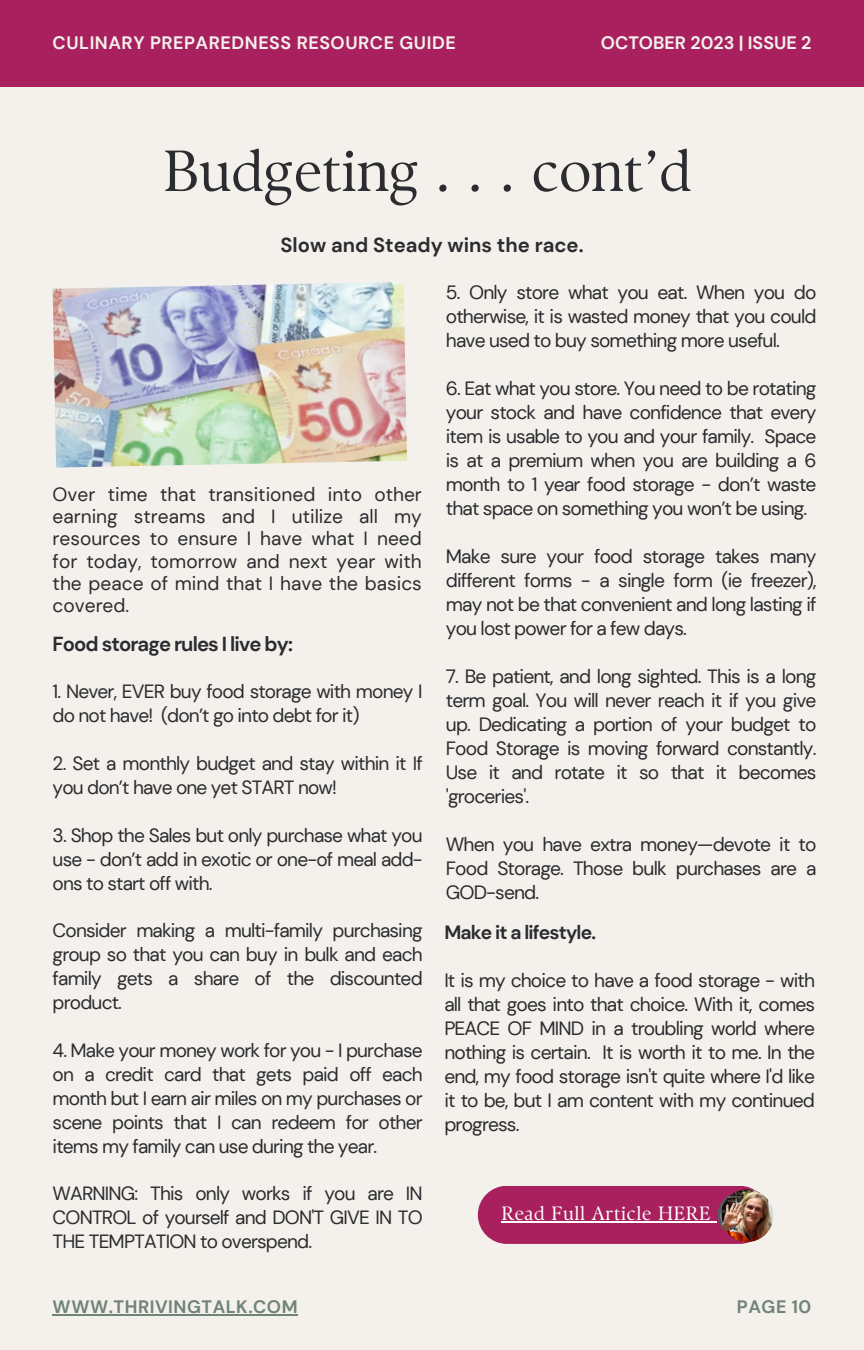
<style>
.page{position:relative;width:864px;height:1350px;background:#f4f0eb}
.page>*{position:absolute;margin:0;border:0;box-sizing:border-box;transform-origin:0 0}
.t1{font:57.82px "TY Serif D";color:#2b2c30}
.t2{font:700 20.25px "DM Sans";color:#2b2c30}
.t3{font:700 20.25px "DM Sans";letter-spacing:-.045em;color:#2b2c30}
.t4{font:19.35px "TY Serif D";letter-spacing:.03em;color:#fff}
.t5{font:19.12px/24.1px "DM Sans";letter-spacing:-.045em;color:#2b2c30;text-align:justify}
.t6{font:700 19.12px "DM Sans";letter-spacing:-.045em;color:#2b2c30}
.t7{font:700 18px "DM Sans";letter-spacing:.03em;color:#f4f0eb}
.t8{font:700 18px "DM Sans";letter-spacing:.03em;color:#6f8377}
.t9{font:700 18px "DM Sans";color:#f4f0eb}
</style>
<div class="page">
<div style="left:0;top:0;width:864px;height:86px;background:#a8215e"></div>
<hr style="left:53px;top:1314px;width:245px;height:2px;background:#6f8377">
<img style="left:53px;top:282px;width:354px;height:186px">
<div style="left:478px;top:1186px;width:290px;height:57px;background:#a8215e;border-radius:29px"></div>
<img style="left:721px;top:1189px;width:52px;height:53px;border-radius:50%">
<hr style="left:501px;top:1221px;width:210px;height:2px;background:#fff">
<img style="left:711px;top:1193px;width:50px;height:44px">
<p class="t7" style="left:53px;top:31px;width:405px">CULINARY PREPAREDNESS RESOURCE GUIDE</p>
<p class="t9" style="left:601px;top:31px;width:212px">OCTOBER 2023 | ISSUE 2</p>
<p class="t1" style="left:163px;top:136px;width:530px">Budgeting . . . cont’d</p>
<p class="t2" style="left:280px;top:232px;width:305px">Slow and Steady wins the race.</p>
<p class="t5" style="left:53px;top:483px;width:371px;line-height:22.3px">Over time that transitioned into other earning streams and I utilize all my resources to ensure I have what I need for today, tomorrow and next year with the peace of mind that I have the basics covered.</p>
<p class="t3" style="left:53px;top:630px;width:242px">Food storage rules I live by:</p>
<p class="t5" style="left:53px;top:680px;width:372px">1. Never, EVER buy food storage with money I do not have! (don’t go into debt for it)</p>
<p class="t5" style="left:53px;top:752px;width:372px">2. Set a monthly budget and stay within it If you don’t have one yet START now!</p>
<p class="t5" style="left:53px;top:823px;width:372px">3. Shop the Sales but only purchase what you use - don’t add in exotic or one-of meal add&shy;ons to start off with.</p>
<p class="t5" style="left:53px;top:919px;width:372px">Consider making a multi-family purchasing group so that you can buy in bulk and each family gets a share of the discounted product.</p>
<p class="t5" style="left:53px;top:1039px;width:372px">4. Make your money work for you - I purchase on a credit card that gets paid off each month but I earn air miles on my purchases or scene points that I can redeem for other items my family can use during the year.</p>
<p class="t5" style="left:53px;top:1182px;width:372px">WARNING: This only works if you are IN CONTROL of yourself and DON'T GIVE IN TO THE TEMPTATION to overspend.</p>
<p class="t5" style="left:446px;top:280px;width:372px">5. Only store what you eat. When you do otherwise, it is wasted money that you could have used to buy something more useful.</p>
<p class="t5" style="left:446px;top:376px;width:372px">6. Eat what you store. You need to be rotating your stock and have confidence that every item is usable to you and your family. Space is at a premium when you are building a 6 month to 1 year food storage - don’t waste that space on something you won’t be using.</p>
<p class="t5" style="left:446px;top:544px;width:372px">Make sure your food storage takes many different forms - a single form (ie freezer), may not be that convenient and long lasting if you lost power for a few days.</p>
<p class="t5" style="left:446px;top:664px;width:372px">7. Be patient, and long sighted. This is a long term goal. You will never reach it if you give up. Dedicating a portion of your budget to Food Storage is moving forward constantly.<br>Use it and rotate it so that it becomes 'groceries'.</p>
<p class="t5" style="left:446px;top:833px;width:372px">When you have extra money—devote it to Food Storage. Those bulk purchases are a GOD-send.</p>
<p class="t6" style="left:444px;top:920px;width:153px">Make it a lifestyle.</p>
<p class="t5" style="left:444px;top:969px;width:372px">It is my choice to have a food storage - with all that goes into that choice. With it, comes PEACE OF MIND in a troubling world where nothing is certain. It is worth it to me. In the end, my food storage isn't quite where I'd like it to be, but I am content with my continued progress.</p>
<p class="t4" style="left:501px;top:1201px;width:211px">Read Full Article HERE</p>
<p class="t8" style="left:53px;top:1295px;width:247px">WWW.THRIVINGTALK.COM</p>
<p class="t8" style="left:737px;top:1295px;width:76px">PAGE 10</p>
</div>
